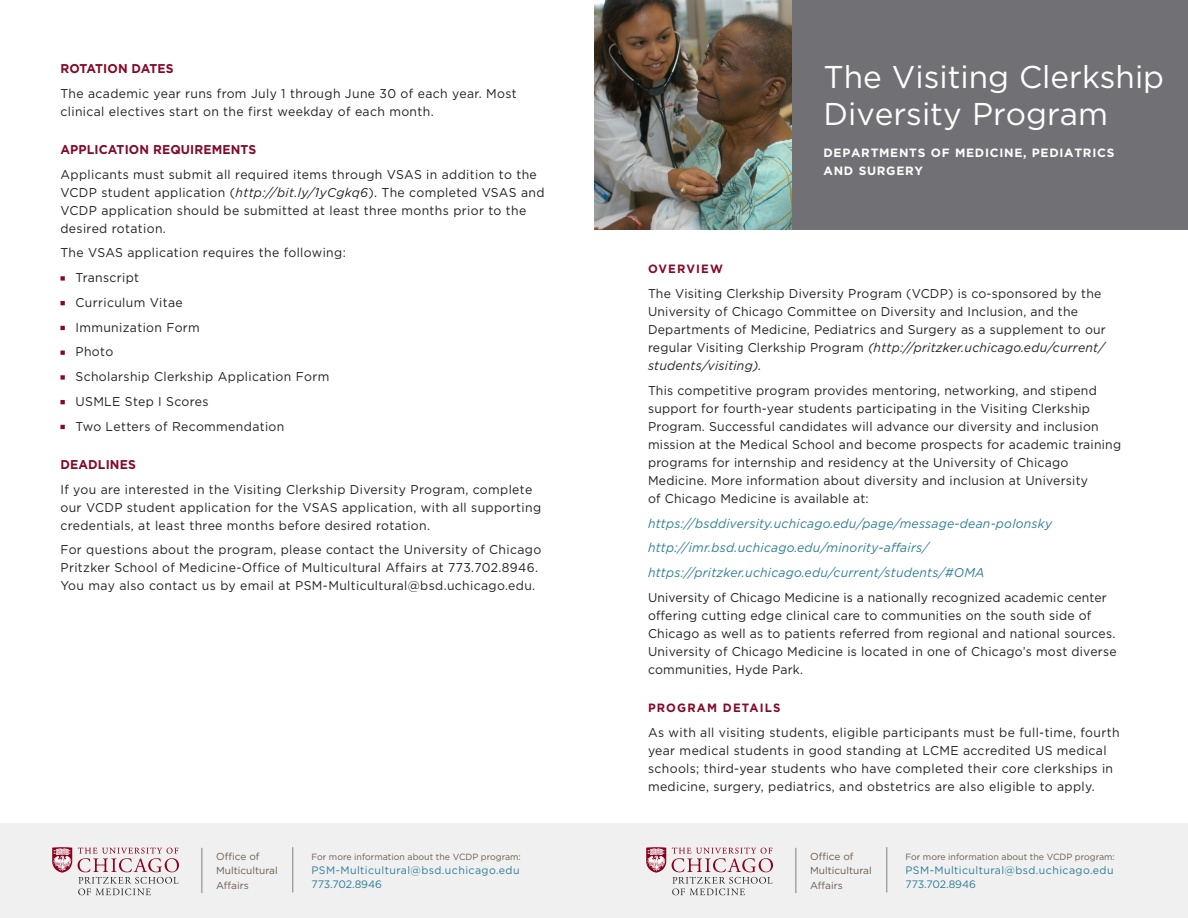
<style>
.page{position:relative;width:1188px;height:918px;background:#fff}
.page>*{position:absolute;margin:0;border:0;box-sizing:border-box;transform-origin:0 0}
.t1{font:31.5px/37.5px "Gotham";color:#fff}
.t2{font:12.75px/18px "Gotham";letter-spacing:.02em;color:#231f20;scale:.96 1}
.t3{font:italic 12.75px "Gotham";letter-spacing:.02em;color:#2d7d96;scale:.96 1}
.t4{font:700 12.75px "Gotham";letter-spacing:.01em;color:#830a2b;scale:.96 1}
.t5{font:700 12px/18px "Gotham";letter-spacing:.06em;color:#fff}
.t6{font:700 12px "Gotham";letter-spacing:.1em;color:#830a2b;scale:.96 1}
.t7{font:10.8px "Gotham";letter-spacing:.04em;color:#2d7d96}
.t8{font:10.8px "Gotham";letter-spacing:-.01em;color:#2d7d96}
.t9{font:10.05px/14.4px "Gotham";color:#6c5d4d}
.t10{font:9px "Gotham";color:#6c5d4d}
.s1{font-style:italic}
</style>
<div class="page">
<div style="left:594px;top:0;width:594px;height:230px;background:#717074"></div>
<img style="left:594px;top:0;width:198px;height:230px">
<svg style="left:60px;top:276px;width:5px;height:5px"></svg>
<svg style="left:60px;top:301px;width:5px;height:4px"></svg>
<svg style="left:60px;top:326px;width:5px;height:4px"></svg>
<svg style="left:60px;top:351px;width:5px;height:4px"></svg>
<svg style="left:60px;top:375px;width:5px;height:5px"></svg>
<svg style="left:60px;top:400px;width:5px;height:4px"></svg>
<svg style="left:60px;top:425px;width:5px;height:4px"></svg>
<div style="left:594px;top:824px;width:594px;height:94px;background:#f0f0f1"></div>
<div style="left:0;top:824px;width:594px;height:94px;background:#f0f0f1"></div>
<hr style="left:796px;top:848px;width:1px;height:45px;background:#7e8083">
<hr style="left:202px;top:848px;width:1px;height:45px;background:#7e8083">
<hr style="left:887px;top:847px;width:1px;height:45px;background:#7e8083">
<hr style="left:293px;top:847px;width:1px;height:45px;background:#7e8083">
<svg style="left:646px;top:847px;width:20px;height:26px"></svg>
<svg style="left:672px;top:847px;width:101px;height:48px"></svg>
<svg style="left:52px;top:847px;width:20px;height:26px"></svg>
<svg style="left:78px;top:847px;width:101px;height:48px"></svg>
<p class="t4" style="left:60px;top:60px;width:119px">ROTATION DATES</p>
<p class="t2" style="left:60px;top:84px;width:477px">The academic year runs from July 1 through June 30 of each year. Most clinical electives start on the first weekday of each month.</p>
<p class="t4" style="left:60px;top:141px;width:206px">APPLICATION REQUIREMENTS</p>
<p class="t2" style="left:60px;top:165px;width:506px">Applicants must submit all required items through VSAS in addition to the VCDP student application (<span class="s1">http://bit.ly/1yCgkq6</span>). The completed VSAS and VCDP application should be submitted at least three months prior to the desired rotation.</p>
<p class="t2" style="left:60px;top:244px;width:299px">The VSAS application requires the following:</p>
<p class="t2" style="left:75px;top:268px;width:68px">Transcript</p>
<p class="t2" style="left:75px;top:293px;width:113px">Curriculum Vitae</p>
<p class="t2" style="left:75px;top:318px;width:131px">Immunization Form</p>
<p class="t2" style="left:75px;top:343px;width:41px">Photo</p>
<p class="t2" style="left:75px;top:367px;width:266px">Scholarship Clerkship Application Form</p>
<p class="t2" style="left:75px;top:392px;width:140px">USMLE Step I Scores</p>
<p class="t2" style="left:75px;top:417px;width:219px">Two Letters of Recommendation</p>
<p class="t4" style="left:60px;top:456px;width:80px">DEADLINES</p>
<p class="t2" style="left:60px;top:480px;width:502px">If you are interested in the Visiting Clerkship Diversity Program, complete our VCDP student application for the VSAS application, with all supporting credentials, at least three months before desired rotation.</p>
<p class="t2" style="left:60px;top:541px;width:502px">For questions about the program, please contact the University of Chicago<br>Pritzker School of Medicine-Office of Multicultural Affairs at 773.702.8946.<br>You may also contact us by email at PSM-Multicultural@bsd.uchicago.edu.</p>
<p class="t1" style="left:824px;top:57px;width:342px">The Visiting Clerkship<br>Diversity Program</p>
<p class="t5" style="left:824px;top:144px;width:292px">DEPARTMENTS OF MEDICINE, PEDIATRICS<br>AND SURGERY</p>
<p class="t6" style="left:648px;top:261px;width:80px">OVERVIEW</p>
<p class="t2" style="left:648px;top:284px;width:478px">The Visiting Clerkship Diversity Program (VCDP) is co-sponsored by the University of Chicago Committee on Diversity and Inclusion, and the Departments of Medicine, Pediatrics and Surgery as a supplement to our regular Visiting Clerkship Program <span class="s1">(http://pritzker.uchicago.edu/current/ students/visiting).</span></p>
<p class="t2" style="left:648px;top:381px;width:494px">This competitive program provides mentoring, networking, and stipend support for fourth-year students participating in the Visiting Clerkship Program. Successful candidates will advance our diversity and inclusion mission at the Medical School and become prospects for academic training programs for internship and residency at the University of Chicago Medicine. More information about diversity and inclusion at University<br>of Chicago Medicine is available at:</p>
<p class="t3" style="left:648px;top:515px;width:422px">https://bsddiversity.uchicago.edu/page/message-dean-polonsky</p>
<p class="t3" style="left:648px;top:540px;width:294px">http://imr.bsd.uchicago.edu/minority-affairs/</p>
<p class="t3" style="left:648px;top:565px;width:352px">https://pritzker.uchicago.edu/current/students/#OMA</p>
<p class="t2" style="left:648px;top:588px;width:490px">University of Chicago Medicine is a nationally recognized academic center offering cutting edge clinical care to communities on the south side of Chicago as well as to patients referred from regional and national sources.<br>University of Chicago Medicine is located in one of Chicago’s most diverse communities, Hyde Park.</p>
<p class="t6" style="left:648px;top:700px;width:140px">PROGRAM DETAILS</p>
<p class="t2" style="left:648px;top:723px;width:493px">As with all visiting students, eligible participants must be full-time, fourth year medical students in good standing at LCME accredited US medical schools; third-year students who have completed their core clerkships in medicine, surgery, pediatrics, and obstetrics are also eligible to apply.</p>
<p class="t9" style="left:216px;top:849px;width:63px">Office of<br>Multicultural</p>
<p class="t9" style="left:216px;top:878px;width:34px">Affairs</p>
<p class="t10" style="left:311px;top:851px;width:211px">For more information about the VCDP program:</p>
<p class="t7" style="left:311px;top:863px;width:210px">PSM-Multicultural@bsd.uchicago.edu</p>
<p class="t8" style="left:311px;top:877px;width:72px">773.702.8946</p>
<p class="t9" style="left:810px;top:849px;width:63px">Office of<br>Multicultural</p>
<p class="t9" style="left:810px;top:878px;width:34px">Affairs</p>
<p class="t10" style="left:905px;top:851px;width:211px">For more information about the VCDP program:</p>
<p class="t7" style="left:905px;top:863px;width:210px">PSM-Multicultural@bsd.uchicago.edu</p>
<p class="t8" style="left:905px;top:877px;width:72px">773.702.8946</p>
</div>
